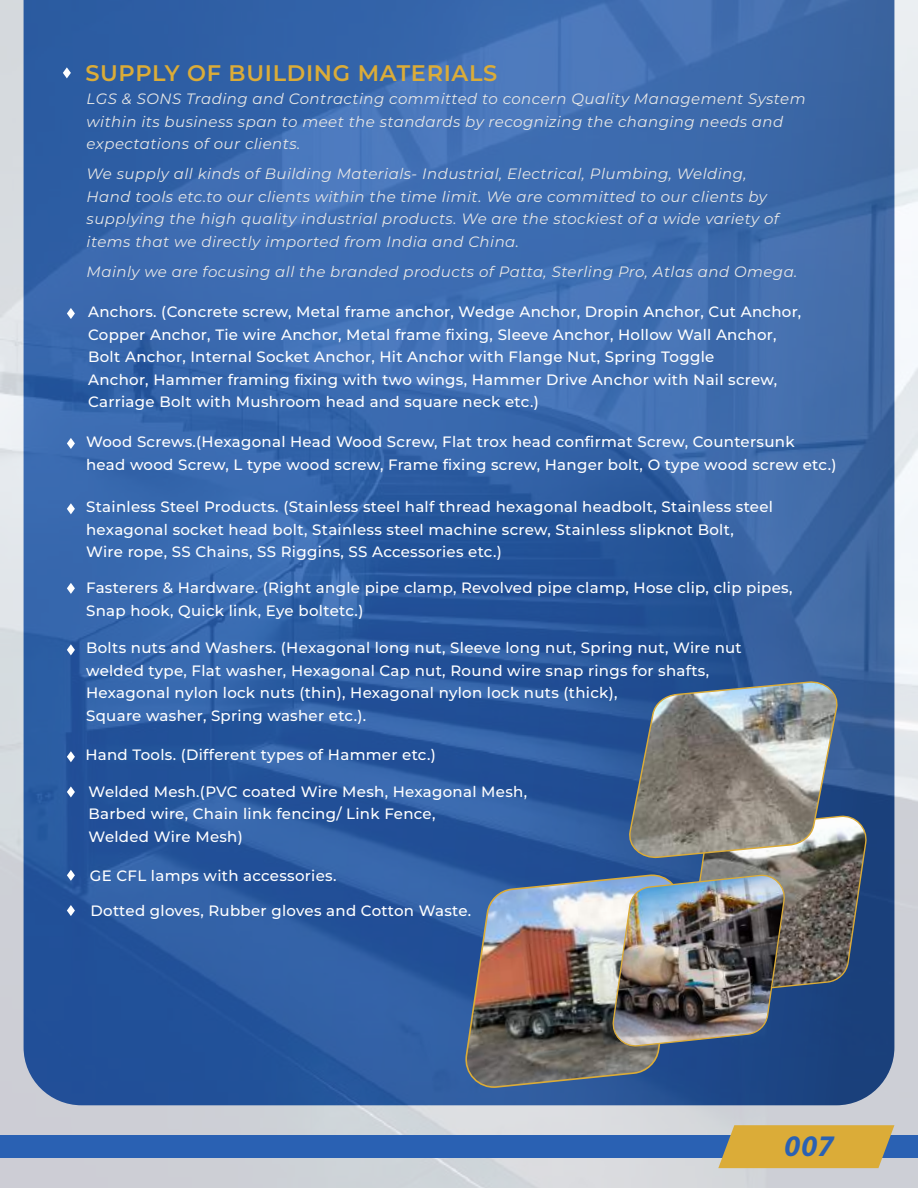
<style>
.page{position:relative;width:918px;height:1188px;background:#fff}
.page>*{position:absolute;margin:0;border:0;box-sizing:border-box;transform-origin:0 0}
.t1{font:italic 700 30px "Myriad Pro";color:#2a61b3}
.t2{font:100 22.5px "Montserrat";letter-spacing:.03em;color:#dbac38}
.t3{font:100 15px/22.5px "Montserrat";letter-spacing:.02em;color:#fff}
.t4{font:italic 100 15px/22.5px "Montserrat";letter-spacing:.03em;color:#e6e6e6}
</style>
<div class="page">
<img style="left:0;top:0;width:918px;height:1188px">
<div style="left:0;top:1135px;width:918px;height:23px;background:#2a61b3"></div>
<svg style="left:718px;top:1125px;width:176px;height:43px;background:#d1aa45"></svg>
<svg style="left:67px;top:308px;width:8px;height:11px"></svg>
<svg style="left:67px;top:438px;width:8px;height:11px"></svg>
<svg style="left:67px;top:503px;width:8px;height:11px"></svg>
<svg style="left:67px;top:583px;width:8px;height:11px"></svg>
<svg style="left:67px;top:644px;width:8px;height:11px"></svg>
<svg style="left:67px;top:751px;width:8px;height:11px"></svg>
<svg style="left:67px;top:786px;width:8px;height:11px"></svg>
<svg style="left:67px;top:870px;width:8px;height:11px"></svg>
<svg style="left:67px;top:905px;width:8px;height:11px"></svg>
<svg style="left:63px;top:67px;width:8px;height:11px"></svg>
<img style="left:464px;top:872px;width:218px;height:219px">
<img style="left:611px;top:679px;width:257px;height:370px">
<h2 class="t2" style="left:85px;top:58px;width:414px">SUPPLY OF BUILDING MATERIALS</h2>
<p class="t4" style="left:87px;top:87px;width:721px">LGS &amp; SONS Trading and Contracting committed to concern Quality Management System within its business span to meet the standards by recognizing the changing needs and expectations of our clients.</p>
<p class="t4" style="left:87px;top:162px;width:694px">We supply all kinds of Building Materials- Industrial, Electrical, Plumbing, Welding, Hand tools etc.to our clients within the time limit. We are committed to our clients by supplying the high quality industrial products. We are the stockiest of a wide variety of items that we directly imported from India and China.</p>
<p class="t4" style="left:87px;top:260px;width:712px">Mainly we are focusing all the branded products of Patta, Sterling Pro, Atlas and Omega.</p>
<p class="t3" style="left:88px;top:300px;width:715px">Anchors. (Concrete screw, Metal frame anchor, Wedge Anchor, Dropin Anchor, Cut Anchor, Copper Anchor, Tie wire Anchor, Metal frame fixing, Sleeve Anchor, Hollow Wall Anchor, Bolt Anchor, Internal Socket Anchor, Hit Anchor with Flange Nut, Spring Toggle<br>Anchor, Hammer framing fixing with two wings, Hammer Drive Anchor with Nail screw, Carriage Bolt with Mushroom head and square neck etc.)</p>
<p class="t3" style="left:86px;top:430px;width:752px">Wood Screws.(Hexagonal Head Wood Screw, Flat trox head confirmat Screw, Countersunk head wood Screw, L type wood screw, Frame fixing screw, Hanger bolt, O type wood screw etc.)</p>
<p class="t3" style="left:86px;top:495px;width:689px">Stainless Steel Products. (Stainless steel half thread hexagonal headbolt, Stainless steel hexagonal socket head bolt, Stainless steel machine screw, Stainless slipknot Bolt,<br>Wire rope, SS Chains, SS Riggins, SS Accessories etc.)</p>
<p class="t3" style="left:86px;top:576px;width:708px">Fasterers &amp; Hardware. (Right angle pipe clamp, Revolved pipe clamp, Hose clip, clip pipes,<br>Snap hook, Quick link, Eye boltetc.)</p>
<p class="t3" style="left:86px;top:636px;width:657px">Bolts nuts and Washers. (Hexagonal long nut, Sleeve long nut, Spring nut, Wire nut welded type, Flat washer, Hexagonal Cap nut, Round wire snap rings for shafts, Hexagonal nylon lock nuts (thin), Hexagonal nylon lock nuts (thick),<br>Square washer, Spring washer etc.).</p>
<p class="t3" style="left:85px;top:743px;width:352px">Hand Tools. (Different types of Hammer etc.)</p>
<p class="t3" style="left:89px;top:780px;width:440px">Welded Mesh.(PVC coated Wire Mesh, Hexagonal Mesh,<br>Barbed wire, Chain link fencing/ Link Fence,<br>Welded Wire Mesh)</p>
<p class="t3" style="left:90px;top:864px;width:248px">GE CFL lamps with accessories.</p>
<p class="t3" style="left:91px;top:899px;width:382px">Dotted gloves, Rubber gloves and Cotton Waste.</p>
<h1 class="t1" style="left:784px;top:1126px;width:51px">007</h1>
</div>
